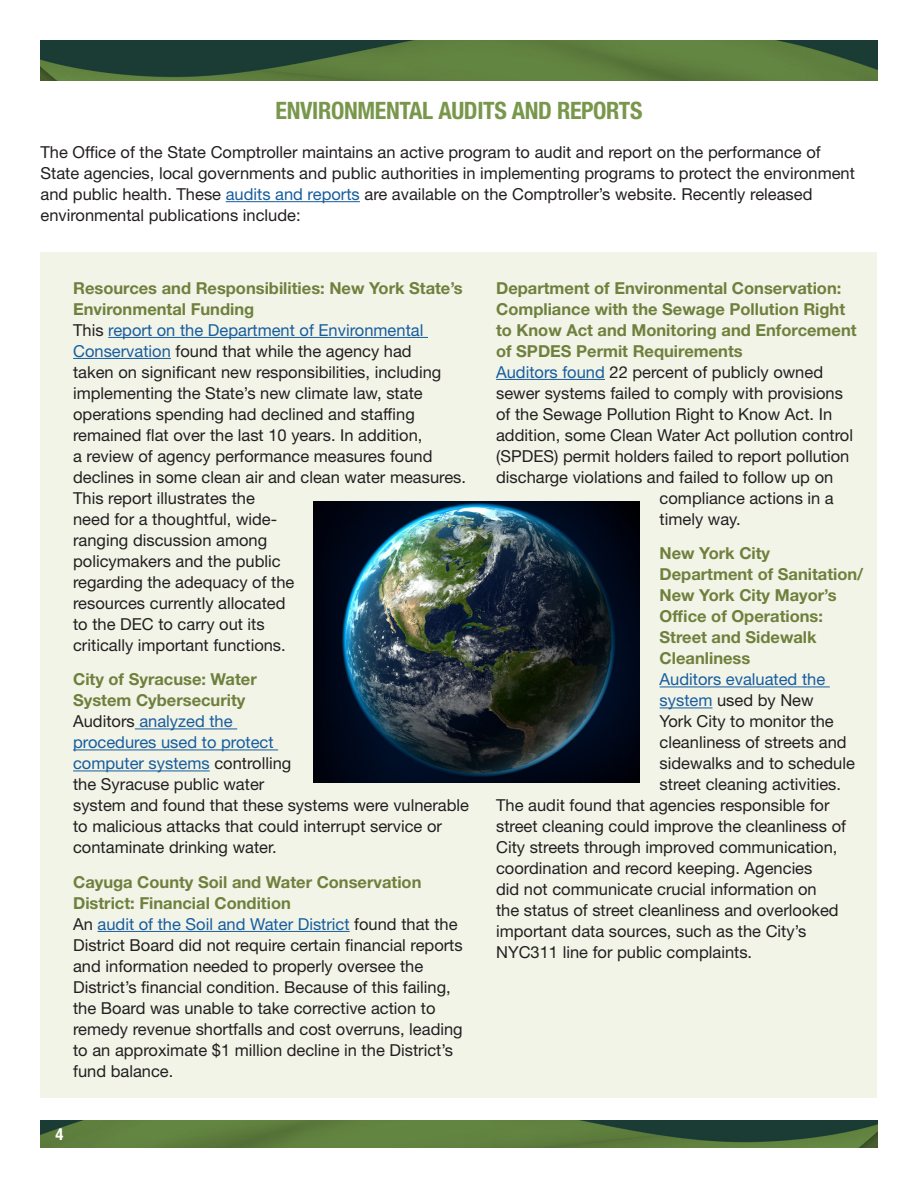
<style>
.page{position:relative;width:918px;height:1188px;background:#fff}
.page>*{position:absolute;margin:0;border:0;box-sizing:border-box;transform-origin:0 0}
._2_Article_Headlines{font:700 condensed 24px "Helvetica Neue LT Std";letter-spacing:-.015em;color:#79974c}
._1_Basic_Text{font:16.5px/21px "Helvetica Neue LT Std";color:#231f20}
._1_Basic_Text-2{font:700 16.5px "Helvetica Neue LT Std";color:#6f803d}
._1_Basic_Text-3{font:16.5px "Helvetica Neue LT Std";color:#175d9e}
._6_Captions{font:700 condensed 16.5px "Helvetica Neue LT Std";color:#fff}
.s1{color:#175d9e}
.s2{font-weight:700;color:#6f803d}
</style>
<div class="page">
<div style="left:41px;top:252px;width:836px;height:846px;background:#f2f4e8"></div>
<img style="left:40px;top:40px;width:838px;height:41px">
<img style="left:41px;top:1120px;width:837px;height:28px">
<hr style="left:108px;top:337px;width:320px;height:1px;background:#175d9e">
<hr style="left:73px;top:358px;width:98px;height:1px;background:#175d9e">
<hr style="left:135px;top:729px;width:102px;height:1px;background:#175d9e">
<hr style="left:73px;top:750px;width:205px;height:1px;background:#175d9e">
<hr style="left:73px;top:771px;width:137px;height:1px;background:#175d9e">
<hr style="left:98px;top:931px;width:252px;height:1px;background:#175d9e">
<hr style="left:496px;top:379px;width:109px;height:1px;background:#175d9e">
<hr style="left:660px;top:687px;width:170px;height:1px;background:#175d9e">
<hr style="left:660px;top:708px;width:52px;height:1px;background:#175d9e">
<img style="left:313px;top:502px;width:326px;height:281px">
<hr style="left:226px;top:201px;width:134px;height:1px;background:#175d9e">
<p class="_2_Article_Headlines" style="left:276px;top:96px;width:368px">ENVIRONMENTAL AUDITS AND REPORTS</p>
<p class="_1_Basic_Text" style="left:40px;top:141px;width:816px">The Office of the State Comptroller maintains an active program to audit and report on the performance of State agencies, local governments and public authorities in implementing programs to protect the environment and public health. These <span class="s1">audits and reports</span> are available on the Comptroller’s website. Recently released environmental publications include:</p>
<p class="_1_Basic_Text" style="left:73px;top:277px;width:395px"><span class="s2">Resources and Responsibilities: New York State’s Environmental Funding<br></span>This <span class="s1">report on the Department of Environmental Conservation</span> found that while the agency had<br>taken on significant new responsibilities, including implementing the State’s new climate law, state operations spending had declined and staffing remained flat over the last 10 years. In addition,<br>a review of agency performance measures found declines in some clean air and clean water measures.<br>This report illustrates the<br>need for a thoughtful, wide-<br>ranging discussion among<br>policymakers and the public<br>regarding the adequacy of the<br>resources currently allocated<br>to the DEC to carry out its<br>critically important functions.</p>
<p class="_1_Basic_Text" style="left:73px;top:669px;width:398px"><span class="s2">City of Syracuse: Water<br>System Cybersecurity<br></span>Auditors <span class="s1">analyzed the<br>procedures used to protect<br>computer systems</span> controlling<br>the Syracuse public water<br>system and found that these systems were vulnerable to malicious attacks that could interrupt service or contaminate drinking water.</p>
<p class="_1_Basic_Text" style="left:73px;top:871px;width:391px"><span class="s2">Cayuga County Soil and Water Conservation District: Financial Condition<br></span>An <span class="s1">audit of the Soil and Water District</span> found that the District Board did not require certain financial reports and information needed to properly oversee the District’s financial condition. Because of this failing, the Board was unable to take corrective action to remedy revenue shortfalls and cost overruns, leading to an approximate $1 million decline in the District’s fund balance.</p>
<p class="_6_Captions" style="left:55px;top:1124px;width:9px">4</p>
<p class="_1_Basic_Text-2" style="left:496px;top:278px;width:347px">Department of Environmental Conservation:</p>
<p class="_1_Basic_Text-2" style="left:496px;top:299px;width:351px">Compliance with the Sewage Pollution Right</p>
<p class="_1_Basic_Text-2" style="left:496px;top:320px;width:362px">to Know Act and Monitoring and Enforcement</p>
<p class="_1_Basic_Text-2" style="left:496px;top:341px;width:248px">of SPDES Permit Requirements</p>
<p class="_1_Basic_Text" style="left:496px;top:361px;width:329px"><span class="s1">Auditors found</span> 22 percent of publicly owned</p>
<p class="_1_Basic_Text" style="left:496px;top:382px;width:348px">sewer systems failed to comply with provisions</p>
<p class="_1_Basic_Text" style="left:496px;top:403px;width:338px">of the Sewage Pollution Right to Know Act. In</p>
<p class="_1_Basic_Text" style="left:496px;top:424px;width:358px">addition, some Clean Water Act pollution control</p>
<p class="_1_Basic_Text" style="left:496px;top:445px;width:355px">(SPDES) permit holders failed to report pollution</p>
<p class="_1_Basic_Text" style="left:496px;top:466px;width:339px">discharge violations and failed to follow up on</p>
<p class="_1_Basic_Text" style="left:660px;top:487px;width:176px">compliance actions in a</p>
<p class="_1_Basic_Text" style="left:660px;top:508px;width:83px">timely way.</p>
<p class="_1_Basic_Text-2" style="left:660px;top:543px;width:112px">New York City</p>
<p class="_1_Basic_Text-2" style="left:660px;top:564px;width:205px">Department of Sanitation/</p>
<p class="_1_Basic_Text-2" style="left:660px;top:585px;width:178px">New York City Mayor’s</p>
<p class="_1_Basic_Text-2" style="left:660px;top:606px;width:165px">Office of Operations:</p>
<p class="_1_Basic_Text-2" style="left:660px;top:627px;width:159px">Street and Sidewalk</p>
<p class="_1_Basic_Text-2" style="left:660px;top:648px;width:92px">Cleanliness</p>
<p class="_1_Basic_Text-3" style="left:660px;top:670px;width:167px">Auditors evaluated the</p>
<p class="_1_Basic_Text" style="left:660px;top:690px;width:156px"><span class="s1">system</span> used by New</p>
<p class="_1_Basic_Text" style="left:660px;top:711px;width:176px">York City to monitor the</p>
<p class="_1_Basic_Text" style="left:660px;top:732px;width:189px">cleanliness of streets and</p>
<p class="_1_Basic_Text" style="left:660px;top:753px;width:197px">sidewalks and to schedule</p>
<p class="_1_Basic_Text" style="left:660px;top:774px;width:183px">street cleaning activities.</p>
<p class="_1_Basic_Text" style="left:496px;top:795px;width:335px">The audit found that agencies responsible for</p>
<p class="_1_Basic_Text" style="left:496px;top:816px;width:351px">street cleaning could improve the cleanliness of</p>
<p class="_1_Basic_Text" style="left:496px;top:837px;width:343px">City streets through improved communication,</p>
<p class="_1_Basic_Text" style="left:496px;top:858px;width:318px">coordination and record keeping. Agencies</p>
<p class="_1_Basic_Text" style="left:496px;top:879px;width:322px">did not communicate crucial information on</p>
<p class="_1_Basic_Text" style="left:496px;top:900px;width:344px">the status of street cleanliness and overlooked</p>
<p class="_1_Basic_Text" style="left:496px;top:921px;width:312px">important data sources, such as the City’s</p>
<p class="_1_Basic_Text" style="left:496px;top:942px;width:258px">NYC311 line for public complaints.</p>
</div>
